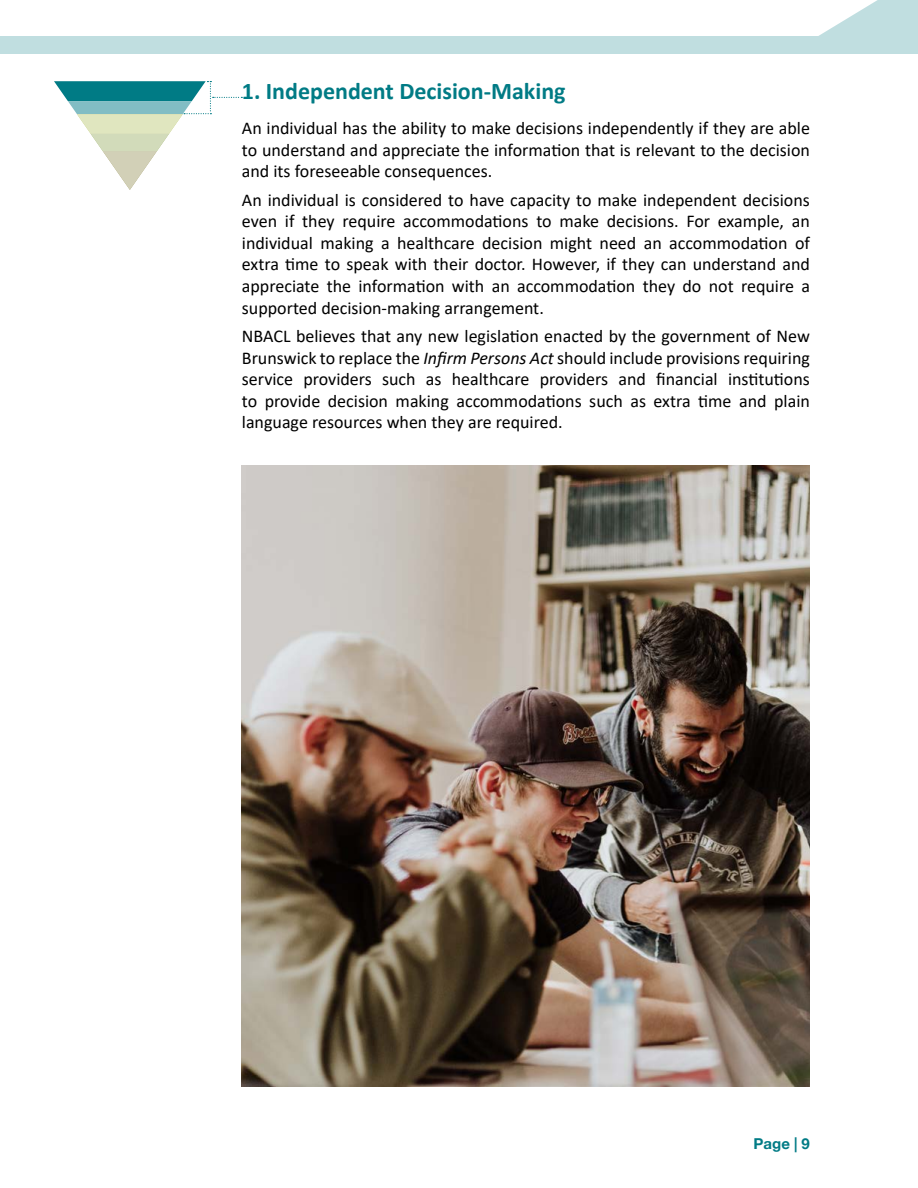
<style>
.page{position:relative;width:918px;height:1188px;background:#fff}
.page>*{position:absolute;margin:0;border:0;box-sizing:border-box;transform-origin:0 0}
.t1{font:700 24px "Calibri";color:#007b85}
.t2{font:18px/21.6px "Calibri";color:#000;text-align:justify}
.t3{font:700 15px "Helvetica Neue";color:#007b85}
.s1{font-style:italic}
</style>
<div class="page">
<div style="left:0;top:36px;width:918px;height:18px;background:#c0dee0"></div>
<svg style="left:819px;top:0;width:99px;height:36px"></svg>
<svg style="left:54px;top:81px;width:188px;height:109px"></svg>
<img style="left:242px;top:465px;width:568px;height:622px">
<h1 class="t1" style="left:242px;top:74px;width:325px">1. Independent Decision-Making</h1>
<p class="t2" style="left:242px;top:117px;width:570px">An individual has the ability to make decisions independently if they are able to understand and appreciate the information that is relevant to the decision and its foreseeable consequences.</p>
<p class="t2" style="left:242px;top:188px;width:570px">An individual is considered to have capacity to make independent decisions even if they require accommodations to make decisions. For example, an individual making a healthcare decision might need an accommodation of extra time to speak with their doctor. However, if they can understand and appreciate the information with an accommodation they do not require a supported decision-making arrangement.</p>
<p class="t2" style="left:242px;top:325px;width:570px">NBACL believes that any new legislation enacted by the government of New Brunswick to replace the <span class="s1">Infirm Persons Act</span> should include provisions requiring service providers such as healthcare providers and financial institutions to provide decision making accommodations such as extra time and plain language resources when they are required.</p>
<p class="t3" style="left:754px;top:1132px;width:58px">Page | 9</p>
</div>
